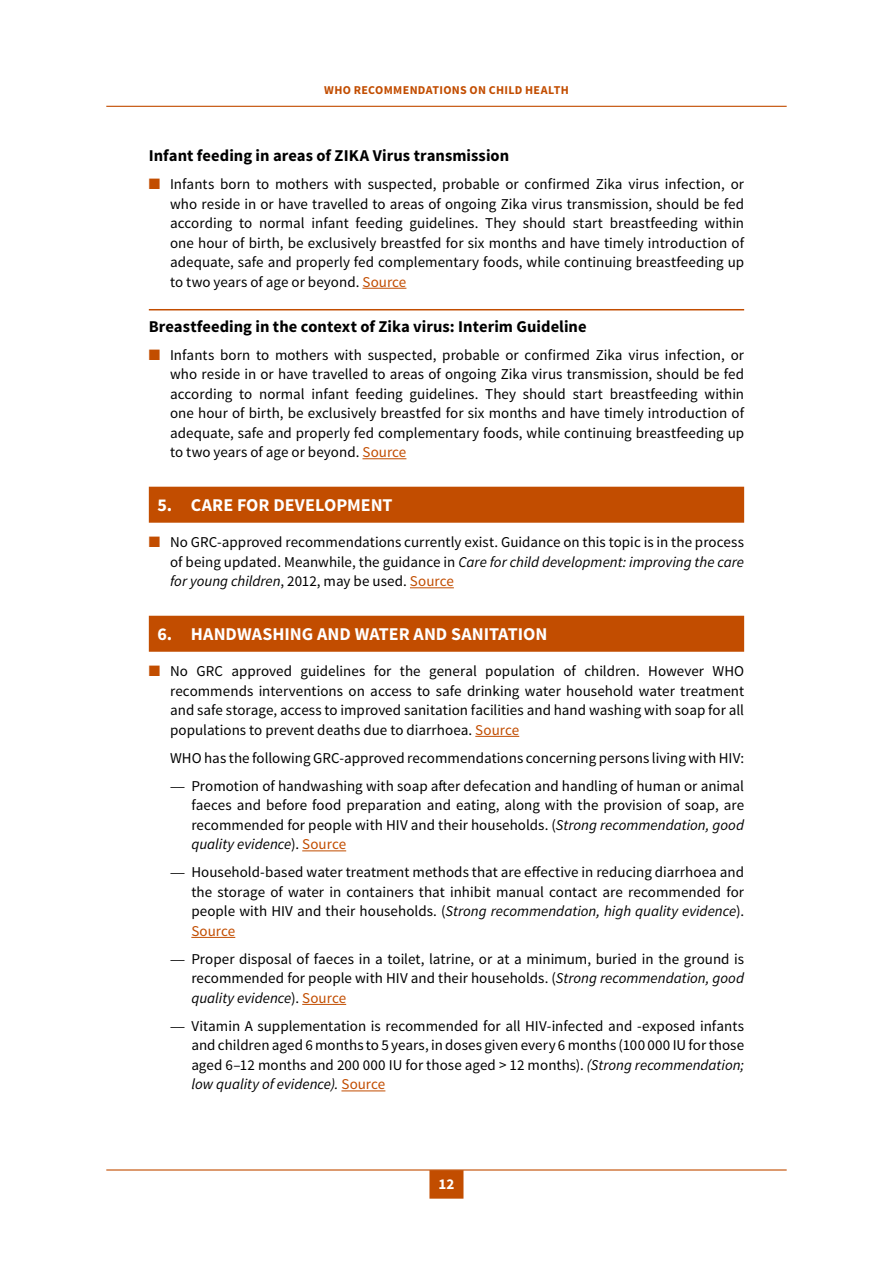
<style>
.page{position:relative;width:893px;height:1263px;background:#fff}
.page>*{position:absolute;margin:0;border:0;box-sizing:border-box;transform-origin:0 0}
.t1{font:700 18px "Source Sans Pro";color:#fff}
.t2{font:700 16.5px "Source Sans Pro";color:#000}
.t3{font:15px/19.5px "Source Sans Pro";letter-spacing:.005em;color:#000;text-align:justify}
.t4{font:700 15px "Source Sans Pro";color:#fff}
.t5{font:700 12px "Source Sans Pro";letter-spacing:.025em;color:#c24d00}
.s1{color:#c24d00}
.s2{font-style:italic}
.s3{font-family:"Chaparral Pro"}
</style>
<div class="page">
<div style="left:429px;top:1170px;width:34px;height:29px;background:#c24d00"></div>
<hr style="left:106px;top:1169px;width:681px;height:1px;background:#c24d00">
<hr style="left:106px;top:106px;width:681px;height:1px;background:#c24d00">
<hr style="left:362px;top:288px;width:44px;height:1px;background:#c24d00">
<hr style="left:149px;top:309px;width:595px;height:1px;background:#c24d00">
<hr style="left:362px;top:458px;width:44px;height:1px;background:#c24d00">
<div style="left:149px;top:487px;width:595px;height:36px;background:#c24d00"></div>
<hr style="left:410px;top:587px;width:44px;height:1px;background:#c24d00">
<div style="left:149px;top:616px;width:595px;height:36px;background:#c24d00"></div>
<hr style="left:475px;top:736px;width:44px;height:1px;background:#c24d00">
<hr style="left:302px;top:850px;width:44px;height:1px;background:#c24d00">
<hr style="left:191px;top:937px;width:44px;height:1px;background:#c24d00">
<hr style="left:302px;top:1004px;width:44px;height:1px;background:#c24d00">
<hr style="left:341px;top:1090px;width:44px;height:1px;background:#c24d00">
<p class="t5" style="left:324px;top:82px;width:246px">WHO RECOMMENDATIONS ON CHILD HEALTH</p>
<p class="t2" style="left:149px;top:145px;width:362px">Infant feeding in areas of ZIKA Virus transmission</p>
<p class="t3" style="left:170px;top:175px;width:576px;text-indent:-21px"><span class="s1">■</span> Infants born to mothers with suspected, probable or confirmed Zika virus infection, or who reside in or have travelled to areas of ongoing Zika virus transmission, should be fed according to normal infant feeding guidelines. They should start breastfeeding within one hour of birth, be exclusively breastfed for six months and have timely introduction of adequate, safe and properly fed complementary foods, while continuing breastfeeding up to two years of age or beyond. <span class="s1">Source</span></p>
<p class="t2" style="left:149px;top:316px;width:439px">Breastfeeding in the context of Zika virus: Interim Guideline</p>
<p class="t3" style="left:170px;top:345px;width:576px;text-indent:-21px"><span class="s1">■</span> Infants born to mothers with suspected, probable or confirmed Zika virus infection, or who reside in or have travelled to areas of ongoing Zika virus transmission, should be fed according to normal infant feeding guidelines. They should start breastfeeding within one hour of birth, be exclusively breastfed for six months and have timely introduction of adequate, safe and properly fed complementary foods, while continuing breastfeeding up to two years of age or beyond. <span class="s1">Source</span></p>
<p class="t1" style="left:157px;top:493px;width:237px">5. CARE FOR DEVELOPMENT</p>
<p class="t3" style="left:170px;top:533px;width:576px;text-indent:-21px"><span class="s1">■</span> No GRC-approved recommendations currently exist. Guidance on this topic is in the process of being updated. Meanwhile, the guidance in <span class="s2">Care for child development: improving the care for young children</span>, 2012, may be used. <span class="s1">Source</span></p>
<p class="t1" style="left:157px;top:622px;width:392px">6. HANDWASHING AND WATER AND SANITATION</p>
<p class="t3" style="left:170px;top:662px;width:576px;text-indent:-21px"><span class="s1">■</span> No GRC approved guidelines for the general population of children. However WHO recommends interventions on access to safe drinking water household water treatment and safe storage, access to improved sanitation facilities and hand washing with soap for all populations to prevent deaths due to diarrhoea. <span class="s1">Source</span></p>
<p class="t3" style="left:170px;top:748px;width:575px">WHO has the following GRC-approved recommendations concerning persons living with HIV:</p>
<p class="t3" style="left:191px;top:776px;width:554px;text-indent:-21px"><span class="s3">—</span> Promotion of handwashing with soap after defecation and handling of human or animal faeces and before food preparation and eating, along with the provision of soap, are recommended for people with HIV and their households. (<span class="s2">Strong recommendation, good quality evidence</span>). <span class="s1">Source</span></p>
<p class="t3" style="left:191px;top:863px;width:554px;text-indent:-21px"><span class="s3">—</span> Household-based water treatment methods that are effective in reducing diarrhoea and the storage of water in containers that inhibit manual contact are recommended for people with HIV and their households. (<span class="s2">Strong recommendation, high quality evidence</span>).<br><span class="s1">Source</span></p>
<p class="t3" style="left:191px;top:949px;width:554px;text-indent:-21px"><span class="s3">—</span> Proper disposal of faeces in a toilet, latrine, or at a minimum, buried in the ground is recommended for people with HIV and their households. (<span class="s2">Strong recommendation, good quality evidence</span>). <span class="s1">Source</span></p>
<p class="t3" style="left:191px;top:1016px;width:554px;text-indent:-21px"><span class="s3">—</span> Vitamin A supplementation is recommended for all HIV-infected and -exposed infants and children aged 6 months to 5 years, in doses given every 6 months (100 000 IU for those aged 6–12 months and 200 000 IU for those aged &gt; 12 months). <span class="s2">(Strong recommendation; low quality of evidence).</span> <span class="s1">Source</span></p>
<p class="t4" style="left:438px;top:1175px;width:18px">12</p>
</div>
